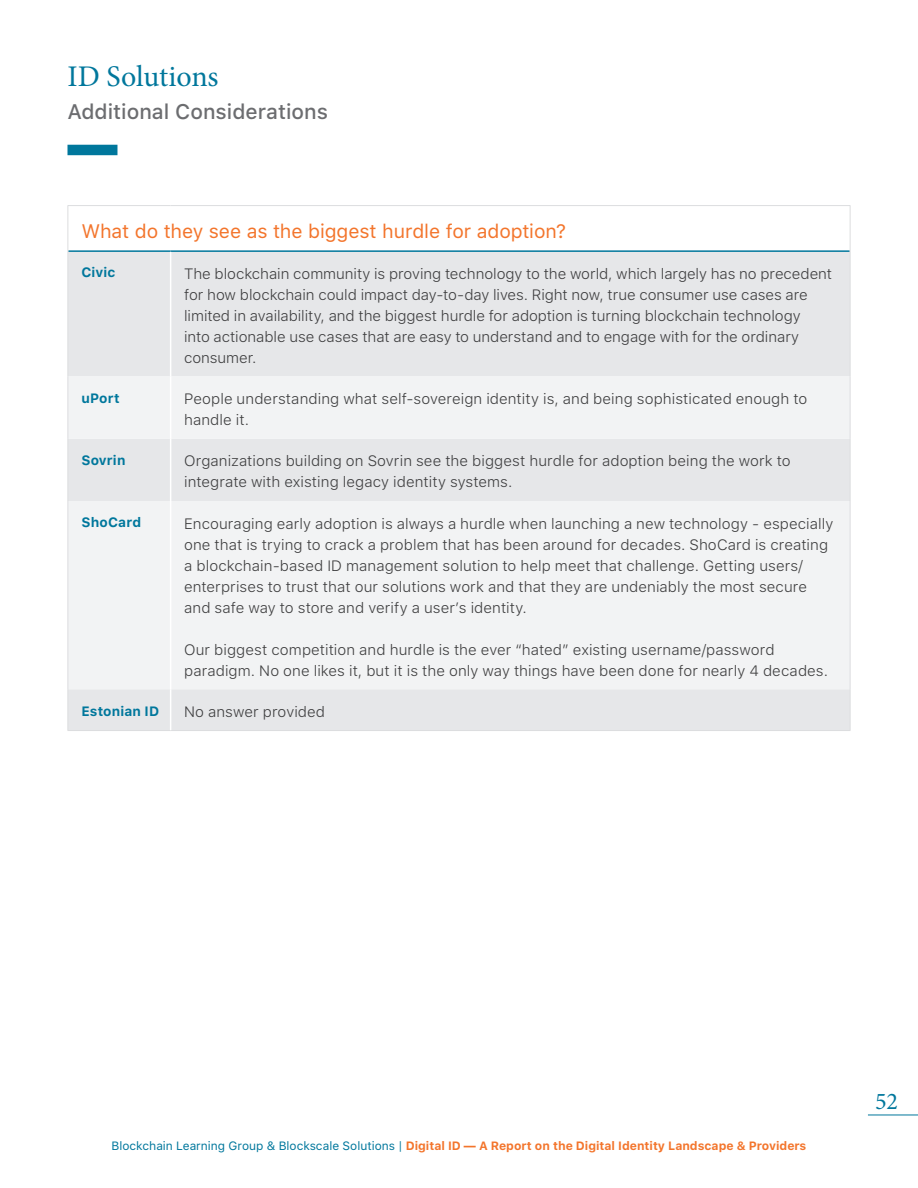
<style>
.page{position:relative;width:918px;height:1188px;background:#fff}
.page>*{position:absolute;margin:0;border:0;box-sizing:border-box;transform-origin:0 0}
.t1{font:30px "Minion Pro";letter-spacing:-.005em;color:#00779c}
.t2{font:24px "Minion Pro";color:#00779c}
.t3{font:500 21px "SF Pro Text";color:#6c6d70}
.t4{font:19.5px "SF Pro Text";letter-spacing:-.005em;color:#f3752c}
.t5{font:300 15px/21px "SF Pro Text";letter-spacing:.005em;color:#3e3e3f}
.t6{font:700 13.5px "SF Pro Text";letter-spacing:.015em;color:#00779c}
.t7{font:700 12px "SF Pro Text";color:#f3752c}
.s1{font-weight:400;color:#00779c}
</style>
<div class="page">
<hr style="left:868px;top:1115px;width:50px;height:1px;background:#00779c">
<div style="left:69px;top:252px;width:781px;height:478px;background:#e6e7e9"></div>
<svg style="left:69px;top:376px;width:781px;height:313px;fill:#f2f3f4"></svg>
<hr style="left:68px;top:250px;width:103px;height:2px;background:#00779c">
<hr style="left:171px;top:250px;width:679px;height:2px;background:#00779c">
<hr style="left:68px;top:205px;width:103px;height:1px;background:#dcdddf">
<hr style="left:68px;top:206px;width:1px;height:45px;background:#dcdddf">
<hr style="left:171px;top:205px;width:679px;height:1px;background:#dcdddf">
<hr style="left:68px;top:251px;width:1px;height:125px;background:#dcdddf">
<hr style="left:68px;top:376px;width:1px;height:63px;background:#dcdddf">
<hr style="left:68px;top:439px;width:1px;height:62px;background:#dcdddf">
<hr style="left:68px;top:501px;width:1px;height:188px;background:#dcdddf">
<hr style="left:68px;top:689px;width:1px;height:41px;background:#dcdddf">
<hr style="left:68px;top:730px;width:103px;height:1px;background:#dcdddf">
<hr style="left:171px;top:730px;width:679px;height:1px;background:#dcdddf">
<hr style="left:850px;top:206px;width:1px;height:45px;background:#dcdddf">
<hr style="left:850px;top:251px;width:1px;height:125px;background:#dcdddf">
<hr style="left:850px;top:376px;width:1px;height:63px;background:#dcdddf">
<hr style="left:850px;top:439px;width:1px;height:62px;background:#dcdddf">
<hr style="left:850px;top:501px;width:1px;height:188px;background:#dcdddf">
<hr style="left:850px;top:689px;width:1px;height:41px;background:#dcdddf">
<hr style="left:170px;top:252px;width:1px;height:124px;background:#fff">
<hr style="left:170px;top:376px;width:1px;height:63px;background:#fff">
<hr style="left:170px;top:439px;width:1px;height:62px;background:#fff">
<hr style="left:170px;top:501px;width:1px;height:188px;background:#fff">
<hr style="left:170px;top:689px;width:1px;height:41px;background:#fff">
<div style="left:68px;top:145px;width:49px;height:10px;background:#00779c"></div>
<p class="t1" style="left:68px;top:56px;width:153px">ID Solutions</p>
<p class="t3" style="left:68px;top:96px;width:262px">Additional Considerations</p>
<p class="t4" style="left:81px;top:217px;width:486px">What do they see as the biggest hurdle for adoption?</p>
<p class="t6" style="left:81px;top:265px;width:36px">Civic</p>
<p class="t5" style="left:184px;top:264px;width:649px">The blockchain community is proving technology to the world, which largely has no precedent for how blockchain could impact day-to-day lives. Right now, true consumer use cases are limited in availability, and the biggest hurdle for adoption is turning blockchain technology<br>into actionable use cases that are easy to understand and to engage with for the ordinary consumer.</p>
<p class="t6" style="left:81px;top:390px;width:40px">uPort</p>
<p class="t5" style="left:184px;top:389px;width:625px">People understanding what self-sovereign identity is, and being sophisticated enough to handle it.</p>
<p class="t6" style="left:81px;top:453px;width:46px">Sovrin</p>
<p class="t5" style="left:184px;top:451px;width:608px">Organizations building on Sovrin see the biggest hurdle for adoption being the work to integrate with existing legacy identity systems.</p>
<p class="t6" style="left:81px;top:515px;width:61px">ShoCard</p>
<p class="t5" style="left:184px;top:514px;width:651px">Encouraging early adoption is always a hurdle when launching a new technology - especially one that is trying to crack a problem that has been around for decades. ShoCard is creating a blockchain-based ID management solution to help meet that challenge. Getting users/ enterprises to trust that our solutions work and that they are undeniably the most secure and safe way to store and verify a user’s identity.</p>
<p class="t5" style="left:184px;top:640px;width:645px">Our biggest competition and hurdle is the ever “hated” existing username/password paradigm. No one likes it, but it is the only way things have been done for nearly 4 decades.</p>
<p class="t6" style="left:81px;top:703px;width:79px">Estonian ID</p>
<p class="t5" style="left:184px;top:702px;width:143px">No answer provided</p>
<p class="t7" style="left:112px;top:1139px;width:696px"><span class="s1">Blockchain Learning Group &amp; Blockscale Solutions |</span> Digital ID — A Report on the Digital Identity Landscape &amp; Providers</p>
<h2 class="t2" style="left:875px;top:1086px;width:25px">52</h2>
</div>
